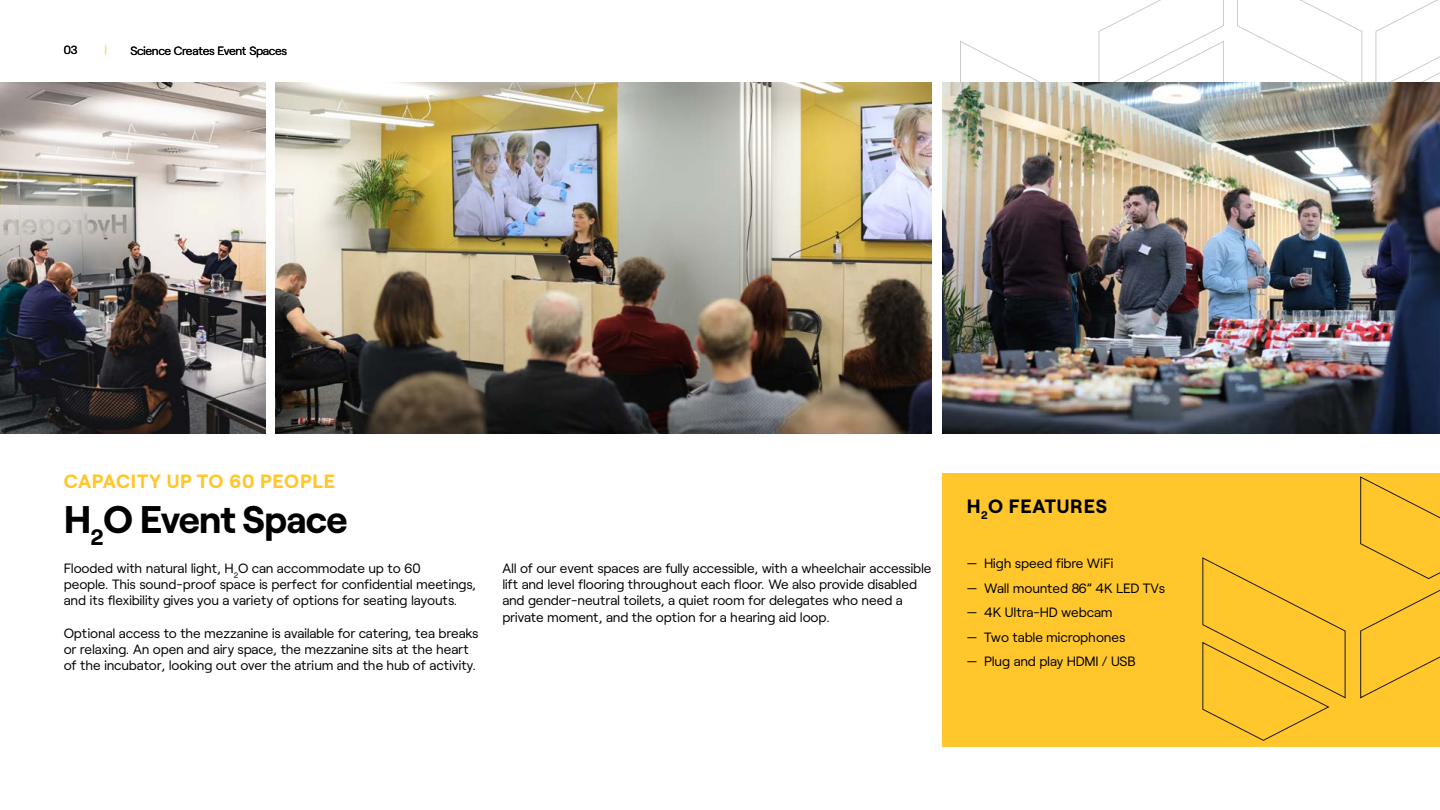
<style>
.page{position:relative;width:1440px;height:810px;background:#fff}
.page>*{position:absolute;margin:0;border:0;box-sizing:border-box;transform-origin:0 0}
.t1{font:700 37.5px "Roobert TWHINT";letter-spacing:-.02em;color:#000}
.t2{font:700 18.75px "Roobert TWHINT";letter-spacing:.04em;color:#ffc72c}
.t3{font:700 18.75px "Roobert TWHINT";letter-spacing:.04em;color:#000}
.t4{font:13.5px/16.2px "Roobert";letter-spacing:-.015em;color:#000}
.t5{font:12px "Roobert";letter-spacing:-.03em;color:#000}
.t6{font:11.77px "Roobert";color:#000}
.t7{font:11.77px "Roobert";color:#ffc72c}
</style>
<div class="page">
<svg style="left:1375px;top:0;width:65px;height:82px"></svg>
<svg style="left:1237px;top:0;width:126px;height:82px"></svg>
<svg style="left:1098px;top:0;width:126px;height:82px"></svg>
<svg style="left:960px;top:41px;width:80px;height:41px"></svg>
<img style="left:276px;top:82px;width:656px;height:352px">
<img style="left:942px;top:82px;width:498px;height:352px">
<img style="left:0;top:82px;width:266px;height:351px">
<div style="left:942px;top:473px;width:498px;height:273px;background:#ffc72c"></div>
<svg style="left:1202px;top:557px;width:144px;height:184px"></svg>
<svg style="left:1360px;top:476px;width:80px;height:223px"></svg>
<p class="t6" style="left:64px;top:42px;width:15px">03</p>
<p class="t7" style="left:104px;top:42px;width:4px">|</p>
<p class="t5" style="left:130px;top:42px;width:158px">Science Creates Event Spaces</p>
<h2 class="t2" style="left:64px;top:467px;width:273px">CAPACITY UP TO 60 PEOPLE</h2>
<h1 class="t1" style="left:64px;top:489px;width:285px">H<sub>2</sub>O Event Space</h1>
<p class="t4" style="left:64px;top:559px;width:414px">Flooded with natural light, H<sub>2</sub>O can accommodate up to 60<br>people. This sound-proof space is perfect for confidential meetings, and its flexibility gives you a variety of options for seating layouts.</p>
<p class="t4" style="left:64px;top:624px;width:416px">Optional access to the mezzanine is available for catering, tea breaks or relaxing. An open and airy space, the mezzanine sits at the heart of the incubator, looking out over the atrium and the hub of activity.</p>
<p class="t4" style="left:502px;top:559px;width:431px">All of our event spaces are fully accessible, with a wheelchair accessible lift and level flooring throughout each floor. We also provide disabled and gender-neutral toilets, a quiet room for delegates who need a private moment, and the option for a hearing aid loop.</p>
<h2 class="t3" style="left:967px;top:491px;width:142px">H<sub>2</sub>O FEATURES</h2>
<p class="t4" style="left:967px;top:554px;width:148px">— High speed fibre WiFi</p>
<p class="t4" style="left:967px;top:579px;width:200px">— Wall mounted 86” 4K LED TVs</p>
<p class="t4" style="left:967px;top:603px;width:147px">— 4K Ultra-HD webcam</p>
<p class="t4" style="left:967px;top:628px;width:160px">— Two table microphones</p>
<p class="t4" style="left:967px;top:652px;width:170px">— Plug and play HDMI / USB</p>
</div>
